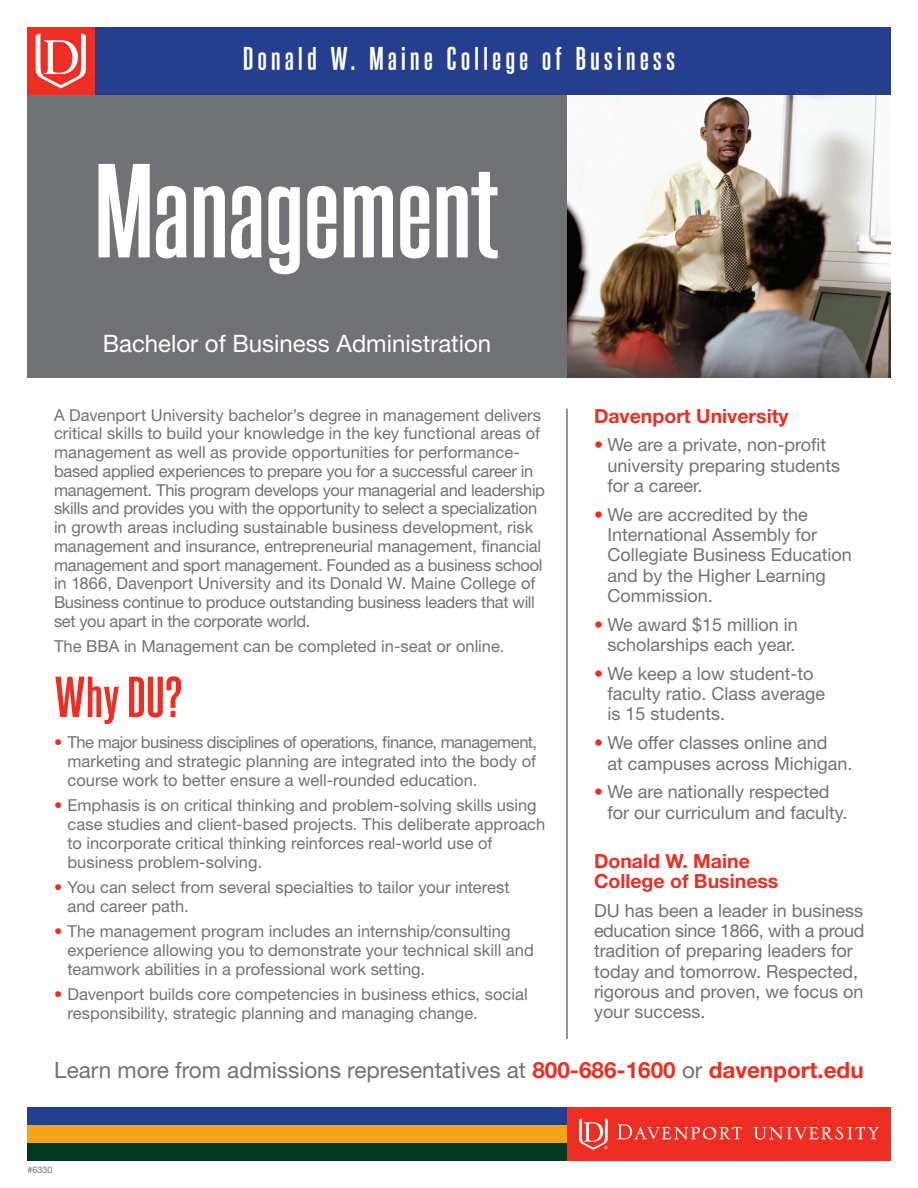
<style>
.page{position:relative;width:918px;height:1188px;background:#fff}
.page>*{position:absolute;margin:0;border:0;box-sizing:border-box;transform-origin:0 0}
.t1{font:700 132px "Davenport Steelfish";letter-spacing:-.04em;color:#fff}
.t2{font:700 57px "Davenport Steelfish";color:#ee2e22}
.t3{font:700 32.25px "Davenport Steelfish";letter-spacing:.1em;color:#fff}
.t4{font:24px "Helvetica Neue LT Std";color:#fff}
.t5{font:22.5px "Helvetica Neue LT Std";color:#717275}
.t6{font:700 19.5px/20.2px "Helvetica Neue LT Std";color:#ee2e22}
.t7{font:18px/20.2px "Helvetica Neue LT Std";color:#717275}
.t8{font:16.5px/18.8px "Helvetica Neue LT Std";color:#717275}
.t9{font:9px "Helvetica Neue LT Std";color:#717275}
.s1{color:#ee2e22}
.s2{font-weight:700;color:#ee2e22}
</style>
<div class="page">
<div style="left:27px;top:94px;width:540px;height:284px;background:#717275"></div>
<div style="left:27px;top:1107px;width:540px;height:18px;background:#253f8e"></div>
<div style="left:27px;top:1125px;width:540px;height:18px;background:#f5a41a"></div>
<div style="left:27px;top:1143px;width:540px;height:18px;background:#003a24"></div>
<img style="left:567px;top:94px;width:324px;height:284px">
<div style="left:567px;top:1107px;width:324px;height:54px;background:#ee2e22"></div>
<svg style="left:617px;top:1124px;width:262px;height:16px"></svg>
<svg style="left:579px;top:1118px;width:29px;height:32px"></svg>
<div style="left:94px;top:27px;width:797px;height:67px;background:#253f8e"></div>
<div style="left:27px;top:27px;width:67px;height:67px;background:#ee2e22"></div>
<svg style="left:35px;top:33px;width:51px;height:55px"></svg>
<hr style="left:566px;top:409px;width:2px;height:630px;background:#717275">
<h3 class="t3" style="left:242px;top:43px;width:435px">Donald W. Maine College of Business</h3>
<h1 class="t1" style="left:92px;top:148px;width:410px">Management</h1>
<h3 class="t4" style="left:103px;top:329px;width:390px">Bachelor of Business Administration</h3>
<p class="t8" style="left:54px;top:405px;width:493px">A Davenport University bachelor’s degree in management delivers critical skills to build your knowledge in the key functional areas of management as well as provide opportunities for performance&shy;based applied experiences to prepare you for a successful career in management. This program develops your managerial and leadership skills and provides you with the opportunity to select a specialization in growth areas including sustainable business development, risk management and insurance, entrepreneurial management, financial management and sport management. Founded as a business school in 1866, Davenport University and its Donald W. Maine College of Business continue to produce outstanding business leaders that will set you apart in the corporate world.</p>
<p class="t8" style="left:54px;top:637px;width:452px">The BBA in Management can be completed in-seat or online.</p>
<h2 class="t2" style="left:54px;top:670px;width:131px">Why DU?</h2>
<p class="t8" style="left:67px;top:733px;width:471px;text-align:justify;text-indent:-13px"><span class="s1">•</span> The major business disciplines of operations, finance, management, marketing and strategic planning are integrated into the body of course work to better ensure a well-rounded education.</p>
<p class="t8" style="left:67px;top:796px;width:479px;text-indent:-13px"><span class="s1">•</span> Emphasis is on critical thinking and problem-solving skills using case studies and client-based projects. This deliberate approach to incorporate critical thinking reinforces real-world use of business problem-solving.</p>
<p class="t8" style="left:67px;top:878px;width:444px;text-indent:-13px"><span class="s1">•</span> You can select from several specialties to tailor your interest and career path.</p>
<p class="t8" style="left:67px;top:922px;width:468px;text-indent:-13px"><span class="s1">•</span> The management program includes an internship/consulting experience allowing you to demonstrate your technical skill and teamwork abilities in a professional work setting.</p>
<p class="t8" style="left:67px;top:985px;width:462px;text-indent:-13px"><span class="s1">•</span> Davenport builds core competencies in business ethics, social responsibility, strategic planning and managing change.</p>
<p class="t6" style="left:594px;top:405px;width:196px">Davenport University</p>
<p class="t7" style="left:608px;top:435px;width:234px;text-indent:-14px"><span class="s1">•</span> We are a private, non-profit university preparing students for a career.</p>
<p class="t7" style="left:608px;top:504px;width:246px;text-indent:-14px"><span class="s1">•</span> We are accredited by the<br>International Assembly for<br>Collegiate Business Education and by the Higher Learning<br>Commission.</p>
<p class="t7" style="left:594px;top:614px;width:205px;text-align:right"><span class="s1">•</span> We award $15 million in scholarships each year.</p>
<p class="t7" style="left:608px;top:663px;width:219px;text-indent:-14px"><span class="s1">•</span> We keep a low student-to faculty ratio. Class average is 15 students.</p>
<p class="t7" style="left:608px;top:733px;width:247px;text-indent:-14px"><span class="s1">•</span> We offer classes online and<br>at campuses across Michigan.</p>
<p class="t7" style="left:608px;top:782px;width:242px;text-indent:-14px"><span class="s1">•</span> We are nationally respected for our curriculum and faculty.</p>
<p class="t6" style="left:594px;top:850px;width:186px">Donald W. Maine<br>College of Business</p>
<p class="t7" style="left:594px;top:900px;width:272px">DU has been a leader in business education since 1866, with a proud tradition of preparing leaders for today and tomorrow. Respected, rigorous and proven, we focus on your success.</p>
<h3 class="t5" style="left:54px;top:1057px;width:811px">Learn more from admissions representatives at <span class="s2">800-686-1600</span> or <span class="s2">davenport.edu</span></h3>
<p class="t9" style="left:28px;top:1165px;width:27px">#6330</p>
</div>
